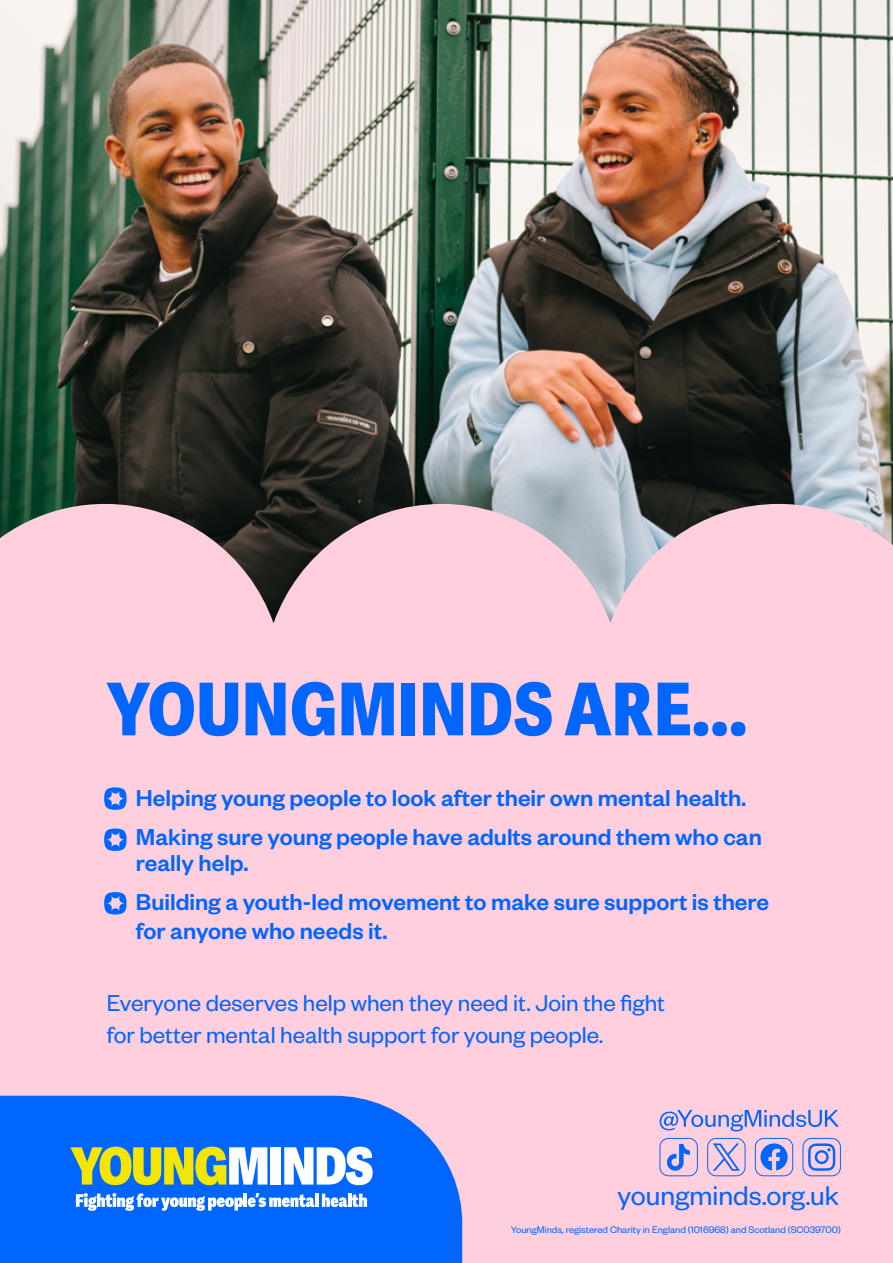
<style>
.page{position:relative;width:893px;height:1263px;background:#fff}
.page>*{position:absolute;margin:0;border:0;box-sizing:border-box;transform-origin:0 0}
.t1{font:800 72.75px "Adelle Sans Cnd";letter-spacing:.01em;color:#06f}
.t2{font:29.7px "Founders Grotesk";color:#06f}
.t3{font:25.35px/39.6px "Founders Grotesk Med";color:#06f}
.t4{font:25.35px/31.5px "Founders Grotesk";color:#06f}
.t5{font:10.5px "Founders Grotesk";color:#06f}
</style>
<div class="page">
<img style="left:0;top:0;width:893px;height:504px">
<svg style="left:0;top:504px;width:893px;height:193px;fill:#ffcfde"></svg>
<div style="left:0;top:697px;width:893px;height:566px;background:#ffcfde"></div>
<div style="left:0;top:1096px;width:462px;height:167px;background:#06f"></div>
<svg style="left:70px;top:1146px;width:197px;height:39px"></svg>
<div style="left:271px;top:1147px;width:10px;height:37px;background:#fff"></div>
<svg style="left:284px;top:1146px;width:89px;height:39px"></svg>
<svg style="left:76px;top:1193px;width:291px;height:18px"></svg>
<svg style="left:104px;top:787px;width:23px;height:23px"></svg>
<svg style="left:104px;top:828px;width:23px;height:23px"></svg>
<svg style="left:104px;top:892px;width:23px;height:22px"></svg>
<svg style="left:660px;top:1110px;width:179px;height:21px"></svg>
<svg style="left:760px;top:1143px;width:28px;height:27px"></svg>
<svg style="left:808px;top:1143px;width:27px;height:28px"></svg>
<svg style="left:667px;top:1144px;width:23px;height:27px"></svg>
<svg style="left:713px;top:1143px;width:27px;height:28px"></svg>
<div style="left:660px;top:1138px;width:38px;height:38px;border:1px solid #06f;border-radius:9px"></div>
<div style="left:707px;top:1138px;width:38px;height:38px;border:1px solid #06f;border-radius:9px"></div>
<div style="left:755px;top:1138px;width:38px;height:38px;border:1px solid #06f;border-radius:9px"></div>
<div style="left:803px;top:1138px;width:38px;height:38px;border:1px solid #06f;border-radius:9px"></div>
<h1 class="t1" style="left:108px;top:664px;width:641px">YOUNGMINDS ARE...</h1>
<p class="t3" style="left:136px;top:777px;width:627px">Helping young people to look after their own mental health.<br>Making sure young people have adults around them who can</p>
<p class="t3" style="left:136px;top:841px;width:635px">really help.<br>Building a youth-led movement to make sure support is there</p>
<p class="t3" style="left:136px;top:909px;width:253px">for anyone who needs it.</p>
<p class="t4" style="left:107px;top:986px;width:560px">Everyone deserves help when they need it. Join the fight for better mental health support for young people.</p>
<p class="t2" style="left:617px;top:1178px;width:223px">youngminds.org.uk</p>
<p class="t5" style="left:511px;top:1223px;width:332px">YoungMinds, registered Charity in England (1016968) and Scotland (SC039700)</p>
</div>
